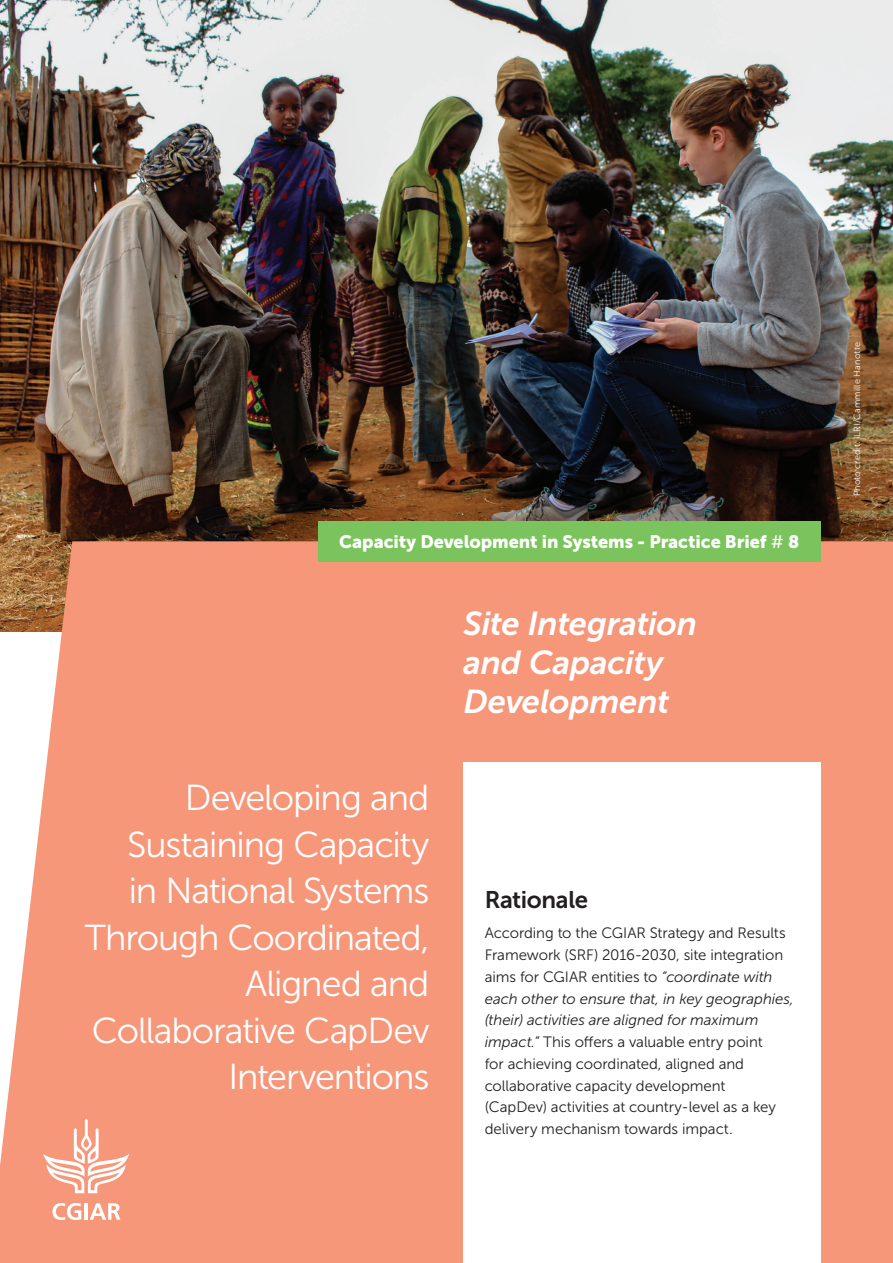
<style>
.page{position:relative;width:893px;height:1263px;background:#fff}
.page>*{position:absolute;margin:0;border:0;box-sizing:border-box;transform-origin:0 0}
.t1{font:36px/46.5px "Museo Sans 300";letter-spacing:-.03em;color:#fff;text-align:right}
.t2{font:italic 33px/39px "Museo Sans 700";letter-spacing:-.01em;color:#fff}
.t3{font:24px "Museo Sans 700";letter-spacing:-.02em;color:#231f20}
.t4{font:18px "Museo Sans 900";letter-spacing:-.005em;color:#fff}
.t5{font:15px/21.8px "Museo Sans 300";letter-spacing:-.005em;color:#231f20}
.t6{font:9px "Museo Sans 300";letter-spacing:.02em;color:#fff}
.s1{font-family:"Museo Sans 500"}
.s2{font-style:italic}
</style>
<div class="page">
<img style="left:0;top:0;width:893px;height:541px">
<div style="left:0;top:541px;width:893px;height:722px;background:#f6977a"></div>
<div style="left:463px;top:804px;width:358px;height:459px;background:#fff"></div>
<div style="left:463px;top:762px;width:358px;height:407px;background:#fff"></div>
<div style="left:318px;top:521px;width:503px;height:41px;background:#7bc35c"></div>
<svg style="left:43px;top:1118px;width:86px;height:75px"></svg>
<svg style="left:52px;top:1203px;width:29px;height:17px"></svg>
<hr style="left:85px;top:1203px;width:3px;height:17px;background:#fff">
<svg style="left:90px;top:1203px;width:30px;height:17px"></svg>
<p class="t4" style="left:339px;top:531px;width:462px">Capacity Development in Systems - Practice Brief <span class="s1">#</span> 8</p>
<h1 class="t1" style="left:85px;top:775px;width:346px">Developing and<br>Sustaining Capacity<br>in National Systems<br>Through Coordinated,<br>Aligned and<br>Collaborative CapDev<br>Interventions</h1>
<h2 class="t2" style="left:463px;top:604px;width:235px">Site Integration and Capacity<br>Development</h2>
<h3 class="t3" style="left:485px;top:886px;width:105px">Rationale</h3>
<p class="t5" style="left:485px;top:922px;width:311px">According to the CGIAR Strategy and Results Framework (SRF) 2016-2030, site integration aims for CGIAR entities to <span class="s2">“coordinate with each other to ensure that, in key geographies, (their) activities are aligned for maximum impact.”</span> This offers a valuable entry point<br>for achieving coordinated, aligned and collaborative capacity development<br>(CapDev) activities at country-level as a key delivery mechanism towards impact.</p>
<p class="t6" style="left:852px;top:496px;width:156px;rotate:-90deg">Photo credit: ILRI/Cammille Hanotte</p>
</div>
